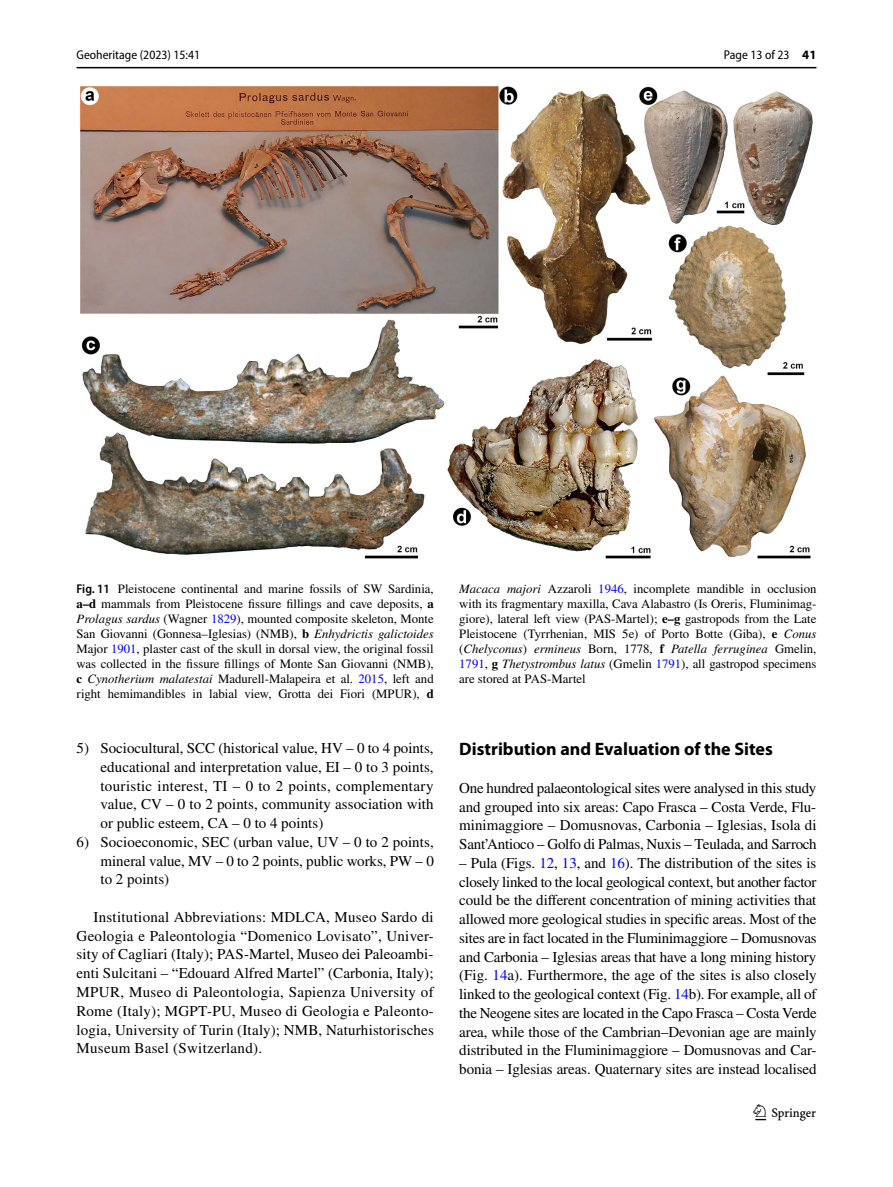
<style>
.page{position:relative;width:893px;height:1187px;background:#fff}
.page>*{position:absolute;margin:0;border:0;box-sizing:border-box;transform-origin:0 0}
.t1{font:22.5px "Springnew Regular 3";color:#000}
.t2{font:700 18px "Myriad Pro";color:#000}
.t3{font:15px/18.8px "STIX";letter-spacing:-.005em;color:#000;text-align:justify}
.t4{font:12.75px/15px "STIX";color:#000;text-align:justify}
.t5{font:semi-condensed 12.75px "Myriad Pro";color:#000}
.s1{font-weight:700;font-stretch:normal}
.s2{font-family:"Myriad Pro";font-weight:600;font-stretch:semi-condensed}
.s3{font-weight:700}
.s4{font-style:italic}
.s5{color:#00f}
</style>
<div class="page">
<hr style="left:77px;top:67px;width:739px;height:1px;background:#000">
<img style="left:81px;top:87px;width:731px;height:471px">
<p class="t5" style="left:77px;top:48px;width:125px">Geoheritage (2023) 15:41</p>
<p class="t5" style="left:724px;top:48px;width:94px">Page 13 of 23 <span class="s1">41</span></p>
<p class="t4" style="left:77px;top:582px;width:359px"><span class="s2">Fig. 11</span> Pleistocene continental and marine fossils of SW Sardinia, <span class="s3">a–d</span> mammals from Pleistocene fissure fillings and cave deposits, <span class="s3">a </span><span class="s4">Prolagus sardus</span> (Wagner <span class="s5">1829</span>), mounted composite skeleton, Monte San Giovanni (Gonnesa–Iglesias) (NMB), <span class="s3">b</span> <span class="s4">Enhydrictis galictoides </span>Major <span class="s5">1901</span>, plaster cast of the skull in dorsal view, the original fossil was collected in the fissure fillings of Monte San Giovanni (NMB), <span class="s3">c</span> <span class="s4">Cynotherium malatestai</span> Madurell-Malapeira et al. <span class="s5">2015</span>, left and right hemimandibles in labial view, Grotta dei Fiori (MPUR), <span class="s3">d</span></p>
<p class="t4" style="left:459px;top:582px;width:359px"><span class="s4">Macaca majori</span> Azzaroli <span class="s5">1946</span>, incomplete mandible in occlusion with its fragmentary maxilla, Cava Alabastro (Is Oreris, Fluminimag&shy;giore), lateral left view (PAS-Martel); <span class="s3">e–g</span> gastropods from the Late Pleistocene (Tyrrhenian, MIS 5e) of Porto Botte (Giba), <span class="s3">e</span> <span class="s4">Conus </span>(<span class="s4">Chelyconus</span>) <span class="s4">ermineus</span> Born, 1778, <span class="s3">f</span> <span class="s4">Patella ferruginea</span> Gmelin, <span class="s5">1791</span>, <span class="s3">g</span> <span class="s4">Thetystrombus latus</span> (Gmelin <span class="s5">1791</span>), all gastropod specimens are stored at PAS-Martel</p>
<p class="t3" style="left:101px;top:739px;width:335px;text-indent:-24px">5) Sociocultural, SCC (historical value, HV – 0 to 4 points, educational and interpretation value, EI – 0 to 3 points, touristic interest, TI – 0 to 2 points, complementary value, CV – 0 to 2 points, community association with or public esteem, CA – 0 to 4 points)</p>
<p class="t3" style="left:101px;top:833px;width:335px;text-indent:-24px">6) Socioeconomic, SEC (urban value, UV – 0 to 2 points, mineral value, MV – 0 to 2 points, public works, PW – 0 to 2 points)</p>
<p class="t3" style="left:77px;top:908px;width:359px;text-indent:17px">Institutional Abbreviations: MDLCA, Museo Sardo di Geologia e Paleontologia “Domenico Lovisato”, Univer&shy;sity of Cagliari (Italy); PAS-Martel, Museo dei Paleoambi&shy;enti Sulcitani – “Edouard Alfred Martel” (Carbonia, Italy); MPUR, Museo di Paleontologia, Sapienza University of Rome (Italy); MGPT-PU, Museo di Geologia e Paleonto&shy;logia, University of Turin (Italy); NMB, Naturhistorisches Museum Basel (Switzerland).</p>
<p class="t2" style="left:459px;top:737px;width:315px">Distribution and Evaluation of the Sites</p>
<p class="t3" style="left:459px;top:779px;width:359px">One hundred palaeontological sites were analysed in this study and grouped into six areas: Capo Frasca – Costa Verde, Flu&shy;minimaggiore – Domusnovas, Carbonia – Iglesias, Isola di Sant’Antioco – Golfo di Palmas, Nuxis – Teulada, and Sarroch</p>
<p class="t3" style="left:459px;top:854px;width:359px">– Pula (Figs. <span class="s5">12</span>, <span class="s5">13</span>, and <span class="s5">16</span>). The distribution of the sites is closely linked to the local geological context, but another factor could be the different concentration of mining activities that allowed more geological studies in specific areas. Most of the sites are in fact located in the Fluminimaggiore – Domusnovas and Carbonia – Iglesias areas that have a long mining history (Fig. <span class="s5">14</span>a). Furthermore, the age of the sites is also closely linked to the geological context (Fig. <span class="s5">14</span>b). For example, all of the Neogene sites are located in the Capo Frasca – Costa Verde area, while those of the Cambrian–Devonian age are mainly distributed in the Fluminimaggiore – Domusnovas and Car&shy;bonia – Iglesias areas. Quaternary sites are instead localised</p>
<h1 class="t1" style="left:755px;top:1104px;width:62px">1 3</h1>
</div>
